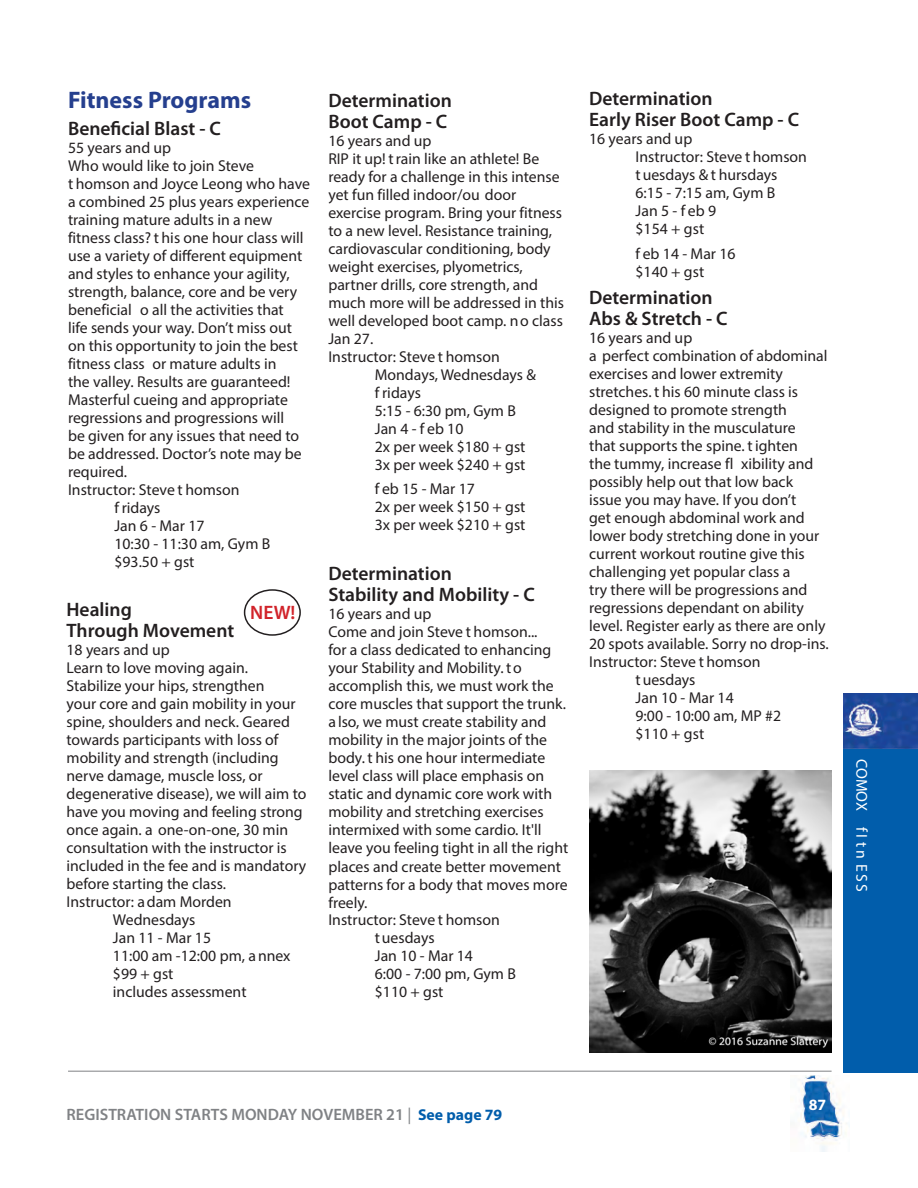
<style>
.page{position:relative;width:918px;height:1188px;background:#fff}
.page>*{position:absolute;margin:0;border:0;box-sizing:border-box;transform-origin:0 0}
.t1{font:700 24px "Myriad Pro";color:#253f8e}
.course_name{font:600 19.5px "Myriad Pro";color:#231f20}
.course_name-2{font:600 19.5px "Myriad Pro";color:#d1232a}
.t2{font:600 16.5px "Myriad Pro";color:#808285}
.description{font:15.75px/18px "Myriad Pro";color:#231f20}
.date{font:15.75px/18px "Myriad Pro";color:#231f20}
.t3{font:15.75px "Myriad Pro";color:#fff}
.description-2{font:700 15.75px "Myriad Pro";color:#fff}
.s1{font-weight:400}
.s2{font-weight:700;font-size:15.75px;color:#015dab}
</style>
<div class="page">
<hr style="left:68px;top:1071px;width:764px;height:1px;background:#808285">
<div style="left:843px;top:703px;width:75px;height:369px;background:#015dab"></div>
<img style="left:843px;top:693px;width:75px;height:55px">
<img style="left:800px;top:1076px;width:44px;height:76px">
<div style="left:244px;top:589px;width:57px;height:47px;border:2px solid #231f20;border-radius:50%"></div>
<img style="left:589px;top:770px;width:243px;height:282px">
<p class="t1" style="left:68px;top:85px;width:185px">Fitness Programs</p>
<p class="course_name" style="left:68px;top:116px;width:155px">Beneficial Blast - C</p>
<p class="description" style="left:68px;top:139px;width:105px">55 years and up</p>
<p class="description" style="left:68px;top:157px;width:244px">Who would like to join Steve<br>T homson and Joyce Leong who have a combined 25 plus years experience training mature adults in a new fitness class? T his one hour class will use a variety of different equipment and styles to enhance your agility, strength, balance, core and be very beneficial o all the activities that<br>life sends your way. Don’t miss out on this opportunity to join the best fitness class or mature adults in<br>the valley. Results are guaranteed!<br>Masterful cueing and appropriate regressions and progressions will<br>be given for any issues that need to be addressed. Doctor’s note may be required.</p>
<p class="description" style="left:68px;top:481px;width:173px">Instructor: Steve T homson</p>
<p class="date" style="left:114px;top:499px;width:48px">F ridays</p>
<p class="date" style="left:114px;top:517px;width:92px">Jan 6 - Mar 17</p>
<p class="date" style="left:114px;top:535px;width:157px">10:30 - 11:30 am, Gym B</p>
<p class="date" style="left:114px;top:553px;width:81px">$93.50 + gst</p>
<p class="course_name" style="left:67px;top:597px;width:67px">Healing</p>
<p class="course_name" style="left:67px;top:618px;width:169px">Through Movement</p>
<p class="description" style="left:67px;top:640px;width:105px">18 years and up</p>
<p class="description" style="left:67px;top:658px;width:241px">Learn to love moving again.<br>Stabilize your hips, strengthen<br>your core and gain mobility in your spine, shoulders and neck. Geared towards participants with loss of mobility and strength (including nerve damage, muscle loss, or degenerative disease), we will aim to have you moving and feeling strong once again. A one-on-one, 30 min consultation with the instructor is included in the fee and is mandatory before starting the class.</p>
<p class="description" style="left:67px;top:892px;width:167px">Instructor: A dam Morden</p>
<p class="date" style="left:113px;top:910px;width:84px">Wednesdays</p>
<p class="date" style="left:113px;top:928px;width:100px">Jan 11 - Mar 15</p>
<p class="date" style="left:113px;top:946px;width:179px">11:00 am -12:00 pm, A nnex</p>
<p class="date" style="left:113px;top:964px;width:62px">$99 + gst</p>
<p class="date" style="left:113px;top:982px;width:135px">includes assessment</p>
<p class="course_name-2" style="left:250px;top:600px;width:47px">NEW!</p>
<p class="course_name" style="left:328px;top:88px;width:125px">Determination</p>
<p class="course_name" style="left:328px;top:109px;width:121px">Boot Camp - C</p>
<p class="description" style="left:328px;top:131px;width:105px">16 years and up</p>
<p class="description" style="left:328px;top:149px;width:237px">RIP it up! T rain like an athlete! Be ready for a challenge in this intense yet fun filled indoor/ou door exercise program. Bring your fitness to a new level. Resistance training, cardiovascular conditioning, body weight exercises, plyometrics, partner drills, core strength, and much more will be addressed in this well developed boot camp. N o class<br>Jan 27.</p>
<p class="description" style="left:328px;top:347px;width:173px">Instructor: Steve T homson</p>
<p class="date" style="left:375px;top:365px;width:163px">Mondays, Wednesdays &amp;<br>F ridays</p>
<p class="date" style="left:375px;top:401px;width:143px">5:15 - 6:30 pm, Gym B</p>
<p class="date" style="left:375px;top:419px;width:90px">Jan 4 - F eb 10</p>
<p class="date" style="left:375px;top:437px;width:152px">2x per week $180 + gst</p>
<p class="date" style="left:375px;top:455px;width:152px">3x per week $240 + gst</p>
<p class="date" style="left:375px;top:480px;width:102px">F eb 15 - Mar 17</p>
<p class="date" style="left:375px;top:498px;width:152px">2x per week $150 + gst</p>
<p class="date" style="left:375px;top:516px;width:152px">3x per week $210 + gst</p>
<p class="course_name" style="left:328px;top:562px;width:125px">Determination</p>
<p class="course_name" style="left:328px;top:583px;width:208px">Stability and Mobility - C</p>
<p class="description" style="left:328px;top:605px;width:105px">16 years and up</p>
<p class="description" style="left:328px;top:623px;width:241px">Come and join Steve T homson...<br>for a class dedicated to enhancing your Stability and Mobility. To accomplish this, we must work the core muscles that support the trunk.<br>A lso, we must create stability and mobility in the major joints of the body. T his one hour intermediate level class will place emphasis on static and dynamic core work with mobility and stretching exercises intermixed with some cardio. It'll leave you feeling tight in all the right places and create better movement patterns for a body that moves more freely.</p>
<p class="description" style="left:328px;top:911px;width:173px">Instructor: Steve T homson</p>
<p class="date" style="left:375px;top:929px;width:61px">T uesdays</p>
<p class="date" style="left:375px;top:947px;width:100px">Jan 10 - Mar 14</p>
<p class="date" style="left:375px;top:965px;width:143px">6:00 - 7:00 pm, Gym B</p>
<p class="date" style="left:375px;top:983px;width:70px">$110 + gst</p>
<p class="course_name" style="left:589px;top:86px;width:125px">Determination</p>
<p class="course_name" style="left:589px;top:107px;width:212px">Early Riser Boot Camp - C</p>
<p class="description" style="left:589px;top:130px;width:105px">16 years and up</p>
<p class="date" style="left:636px;top:148px;width:173px">Instructor: Steve T homson</p>
<p class="date" style="left:636px;top:166px;width:143px">T uesdays &amp; T hursdays</p>
<p class="date" style="left:636px;top:184px;width:141px">6:15 - 7:15 am, Gym B</p>
<p class="date" style="left:636px;top:202px;width:82px">Jan 5 - F eb 9</p>
<p class="date" style="left:636px;top:220px;width:70px">$154 + gst</p>
<p class="date" style="left:636px;top:245px;width:102px">F eb 14 - Mar 16</p>
<p class="date" style="left:636px;top:263px;width:70px">$140 + gst</p>
<p class="course_name" style="left:589px;top:285px;width:125px">Determination</p>
<p class="course_name" style="left:589px;top:306px;width:140px">Abs &amp; Stretch - C</p>
<p class="description" style="left:589px;top:329px;width:105px">16 years and up</p>
<p class="description" style="left:589px;top:347px;width:241px">A perfect combination of abdominal exercises and lower extremity stretches. T his 60 minute class is designed to promote strength<br>and stability in the musculature<br>that supports the spine. T ighten<br>the tummy, increase fl xibility and possibly help out that low back issue you may have. If you don’t<br>get enough abdominal work and lower body stretching done in your current workout routine give this challenging yet popular class a<br>try there will be progressions and regressions dependant on ability level. Register early as there are only 20 spots available. Sorry no drop-ins.</p>
<p class="description" style="left:589px;top:653px;width:173px">Instructor: Steve T homson</p>
<p class="date" style="left:636px;top:671px;width:61px">T uesdays</p>
<p class="date" style="left:636px;top:689px;width:100px">Jan 10 - Mar 14</p>
<p class="date" style="left:636px;top:707px;width:147px">9:00 - 10:00 am, MP #2</p>
<p class="date" style="left:636px;top:725px;width:70px">$110 + gst</p>
<p class="t3" style="left:871px;top:759px;width:132px;rotate:90deg">COMOX Fi tn ess</p>
<p class="t2" style="left:67px;top:1104px;width:437px">REGISTRATION STARTS MONDAY NOVEMBER 21 <span class="s1">|</span> <span class="s2">See page 79</span></p>
<p class="description-2" style="left:809px;top:1094px;width:19px">87</p>
</div>
